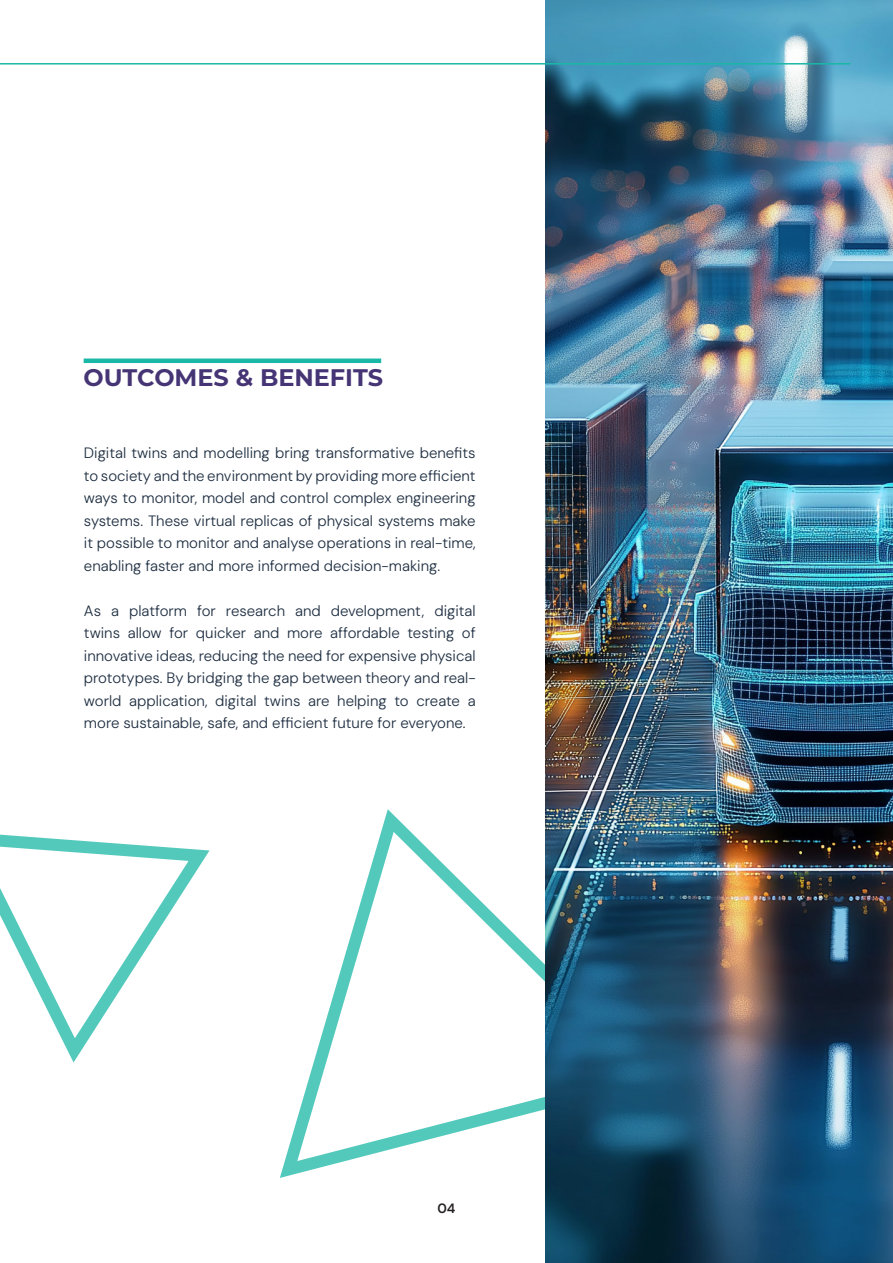
<style>
.page{position:relative;width:893px;height:1263px;background:#fff}
.page>*{position:absolute;margin:0;border:0;box-sizing:border-box;transform-origin:0 0}
.t1{font:700 24px "Montserrat";color:#463575}
.t2{font:300 15px/22.5px "DM Sans 18 pt";color:#1e2e41;text-align:justify}
.t3{font:600 13.5px "DM Sans 18 pt";color:#231f20}
</style>
<div class="page">
<svg style="left:280px;top:803px;width:266px;height:377px"></svg>
<svg style="left:0;top:834px;width:210px;height:229px"></svg>
<img style="left:546px;top:0;width:347px;height:1263px">
<div style="left:84px;top:358px;width:297px;height:5px;background:#1ab8a6"></div>
<hr style="left:0;top:63px;width:850px;height:2px;background:#1ab8a6">
<h1 class="t1" style="left:84px;top:364px;width:301px">OUTCOMES &amp; BENEFITS</h1>
<p class="t2" style="left:84px;top:441px;width:393px">Digital twins and modelling bring transformative benefits to society and the environment by providing more efficient ways to monitor, model and control complex engineering systems. These virtual replicas of physical systems make it possible to monitor and analyse operations in real-time, enabling faster and more informed decision-making.</p>
<p class="t2" style="left:84px;top:599px;width:393px">As a platform for research and development, digital twins allow for quicker and more affordable testing of innovative ideas, reducing the need for expensive physical prototypes. By bridging the gap between theory and real&shy;world application, digital twins are helping to create a more sustainable, safe, and efficient future for everyone.</p>
<p class="t3" style="left:437px;top:1202px;width:20px">04</p>
</div>
